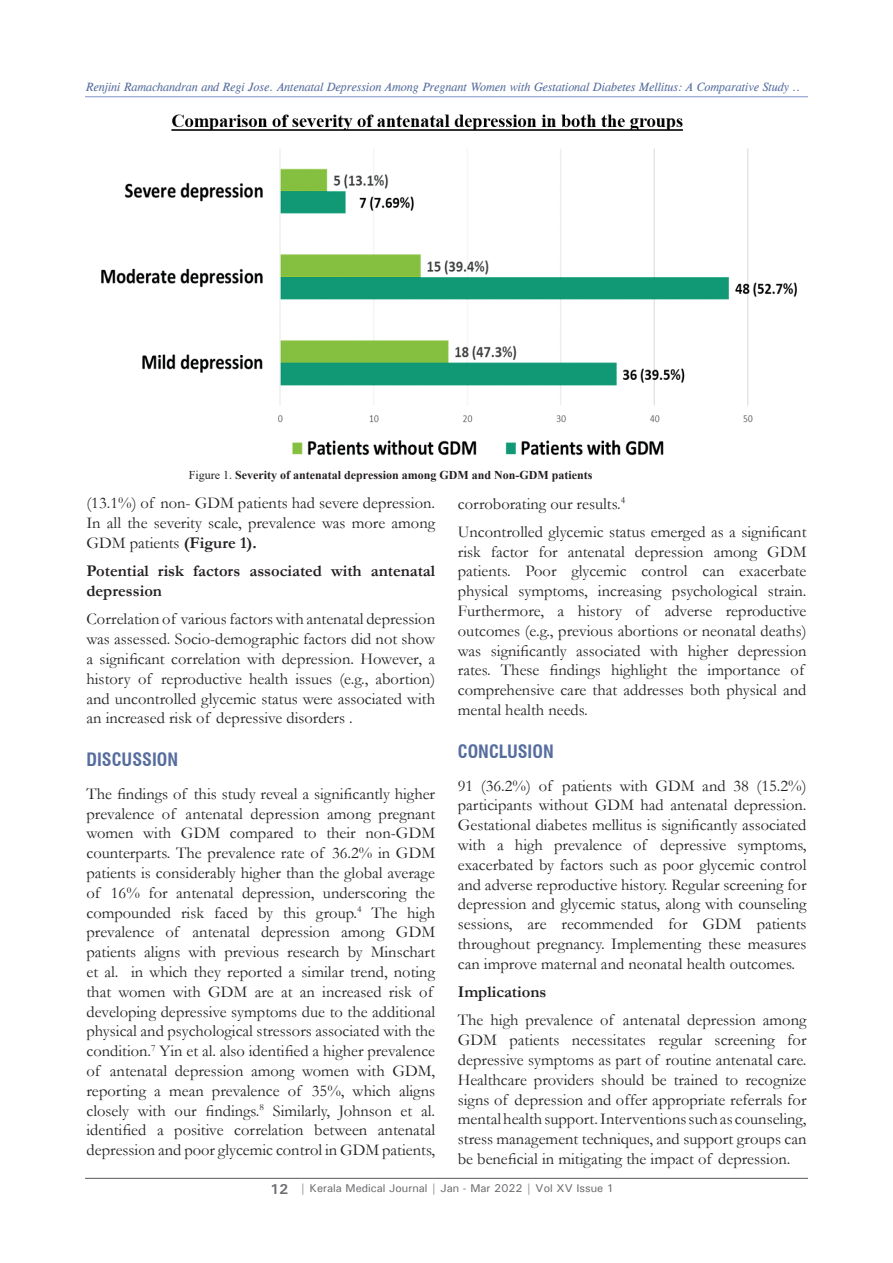
<style>
.page{position:relative;width:893px;height:1263px;background:#fff}
.page>*{position:absolute;margin:0;border:0;box-sizing:border-box;transform-origin:0 0}
.Head_1{font:700 condensed 18px "Swiss 721 BT";color:#566d9e}
.J_Para_2{font:16.5px/19.8px "Garamond";color:#231f20;text-align:justify}
.J_Para_2-2{font:700 16.5px/19.8px "Garamond";color:#231f20}
.t1{font:italic 12px "CG Times";color:#566d9e}
.Para_1{font:700 12px "Times New Roman";color:#231f20}
.t2{font:500 11.25px "Univers";color:#6c6d70}
.s1{font-weight:400}
.s2{font-weight:700}
.s3{font-weight:700;font-size:14.25px}
</style>
<div class="page">
<hr style="left:85px;top:1178px;width:723px;height:1px;background:#57585a">
<hr style="left:85px;top:96px;width:723px;height:1px;background:#8b9ed0">
<img style="left:101px;top:114px;width:696px;height:342px">
<p class="t1" style="left:86px;top:80px;width:716px">Renjini Ramachandran and Regi Jose. Antenatal Depression Among Pregnant Women with Gestational Diabetes Mellitus: A Comparative Study ..</p>
<p class="Para_1" style="left:189px;top:466px;width:405px"><span class="s1">Figure 1.</span> Severity of antenatal depression among GDM and Non-GDM patients</p>
<p class="J_Para_2" style="left:86px;top:493px;width:350px">(13.1%) of non- GDM patients had severe depression.<br>In all the severity scale, prevalence was more among GDM patients <span class="s2">(Figure 1).</span></p>
<p class="J_Para_2-2" style="left:86px;top:561px;width:350px">Potential risk factors associated with antenatal depression</p>
<p class="J_Para_2" style="left:86px;top:609px;width:350px">Correlation of various factors with antenatal depression was assessed. Socio-demographic factors did not show a significant correlation with depression. However, a history of reproductive health issues (e.g., abortion) and uncontrolled glycemic status were associated with an increased risk of depressive disorders .</p>
<p class="Head_1" style="left:86px;top:749px;width:93px">DISCUSSION</p>
<p class="J_Para_2" style="left:86px;top:783px;width:350px;text-align:left">The findings of this study reveal a significantly higher prevalence of antenatal depression among pregnant women with GDM compared to their non-GDM counterparts. The prevalence rate of 36.2% in GDM patients is considerably higher than the global average of 16% for antenatal depression, underscoring the compounded risk faced by this group.<sup>4</sup> The high prevalence of antenatal depression among GDM patients aligns with previous research by Minschart et al. in which they reported a similar trend, noting that women with GDM are at an increased risk of developing depressive symptoms due to the additional physical and psychological stressors associated with the condition.<sup>7</sup> Yin et al. also identified a higher prevalence of antenatal depression among women with GDM, reporting a mean prevalence of 35%, which aligns closely with our findings.<sup>8</sup> Similarly, Johnson et al. identified a positive correlation between antenatal depression and poor glycemic control in GDM patients,</p>
<p class="J_Para_2" style="left:458px;top:493px;width:169px">corroborating our results.<sup>4</sup></p>
<p class="J_Para_2" style="left:458px;top:521px;width:350px;text-align:left">Uncontrolled glycemic status emerged as a significant risk factor for antenatal depression among GDM patients. Poor glycemic control can exacerbate physical symptoms, increasing psychological strain.<br>Furthermore, a history of adverse reproductive outcomes (e.g., previous abortions or neonatal deaths) was significantly associated with higher depression rates. These findings highlight the importance of comprehensive care that addresses both physical and mental health needs.</p>
<p class="Head_1" style="left:458px;top:741px;width:97px">CONCLUSION</p>
<p class="J_Para_2" style="left:458px;top:775px;width:350px">91 (36.2%) of patients with GDM and 38 (15.2%) participants without GDM had antenatal depression.<br>Gestational diabetes mellitus is significantly associated with a high prevalence of depressive symptoms, exacerbated by factors such as poor glycemic control and adverse reproductive history. Regular screening for depression and glycemic status, along with counseling sessions, are recommended for GDM patients throughout pregnancy. Implementing these measures can improve maternal and neonatal health outcomes.</p>
<p class="J_Para_2-2" style="left:458px;top:982px;width:90px">Implications</p>
<p class="J_Para_2" style="left:458px;top:1010px;width:350px">The high prevalence of antenatal depression among GDM patients necessitates regular screening for depressive symptoms as part of routine antenatal care.<br>Healthcare providers should be trained to recognize signs of depression and offer appropriate referrals for mental health support. Interventions such as counseling, stress management techniques, and support groups can be beneficial in mitigating the impact of depression.</p>
<p class="t2" style="left:270px;top:1181px;width:345px"><span class="s3">12</span> <span class="s2">|</span> Kerala Medical Journal | Jan - Mar 2022 | Vol XV Issue 1</p>
</div>
